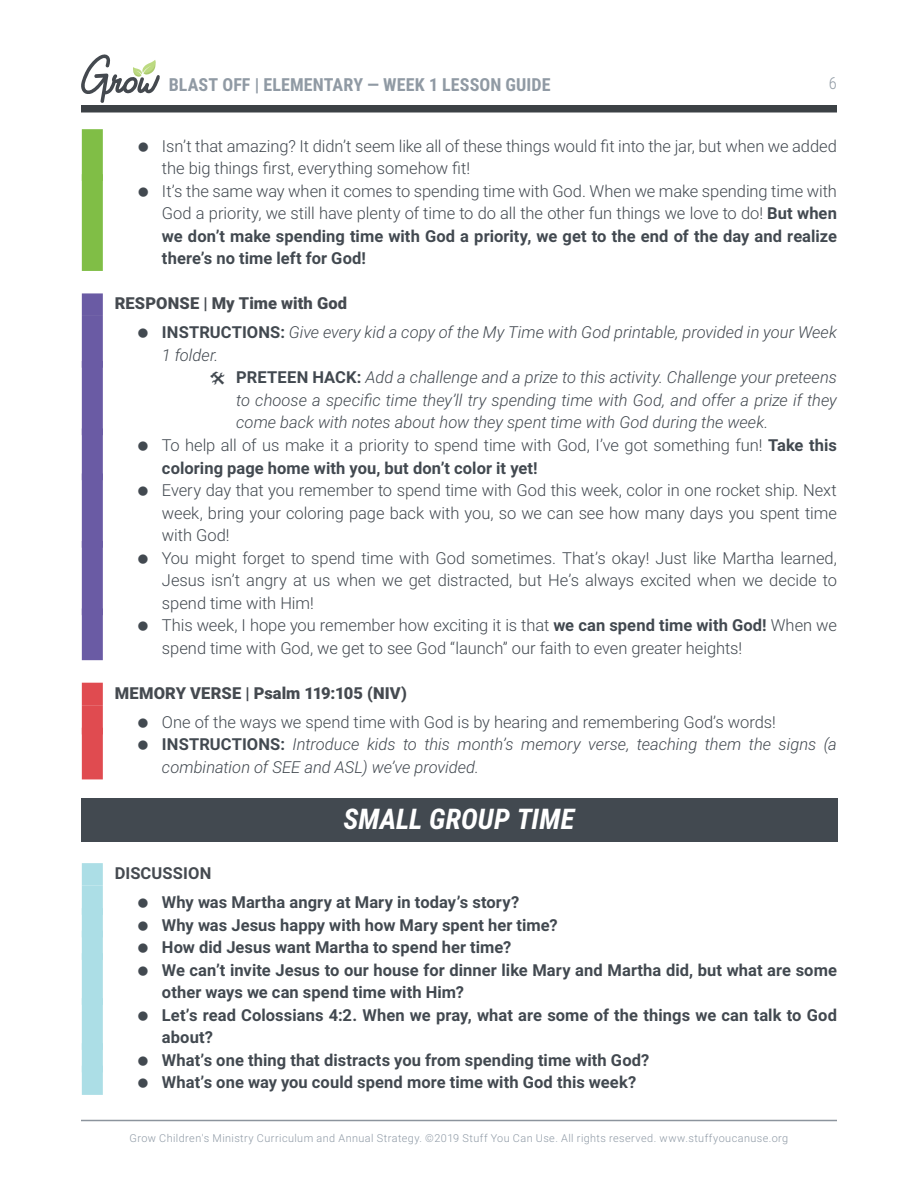
<style>
.page{position:relative;width:918px;height:1188px;background:#fff}
.page>*{position:absolute;margin:0;border:0;box-sizing:border-box;transform-origin:0 0}
.t1{font:italic 700 28.5px "Roboto Condensed";color:#fff}
.t2{font:700 18px "Roboto Condensed";letter-spacing:.005em;color:#909aa4}
.t3{font:300 16.5px/22.5px "Roboto";letter-spacing:-.005em;color:#424950}
.t4{font:italic 300 16.5px/22.5px "Roboto";color:#424950}
.t5{font:700 16.5px/22.5px "Roboto";letter-spacing:.005em;color:#424950}
.t6{font:900 16.5px "Roboto";letter-spacing:.005em;color:#454a50}
.t7{font:700 16.5px "Roboto";letter-spacing:.005em;color:#454a50}
.t8{font:300 16.5px "Roboto Condensed";color:#909aa4}
.t9{font:300 10.8px "Roboto";letter-spacing:.04em;color:#8e99a5}
.s1{font-weight:700}
.s2{font-weight:900;font-style:normal;color:#454a50}
.s3{font-weight:700;font-style:normal}
.s4{font-style:normal}
</style>
<div class="page">
<div style="left:81px;top:105px;width:756px;height:7px;background:#3c4145"></div>
<svg style="left:81px;top:54px;width:79px;height:49px"></svg>
<hr style="left:81px;top:1120px;width:756px;height:1px;background:#8c949d">
<div style="left:82px;top:129px;width:21px;height:52px;background:#80be46"></div>
<div style="left:82px;top:174px;width:21px;height:97px;background:#80be46"></div>
<div style="left:82px;top:293px;width:21px;height:23px;background:#6a5ba4"></div>
<div style="left:82px;top:316px;width:21px;height:52px;background:#6a5ba4"></div>
<div style="left:82px;top:361px;width:21px;height:74px;background:#6a5ba4"></div>
<div style="left:82px;top:428px;width:21px;height:52px;background:#6a5ba4"></div>
<div style="left:82px;top:473px;width:21px;height:75px;background:#6a5ba4"></div>
<div style="left:82px;top:541px;width:21px;height:74px;background:#6a5ba4"></div>
<div style="left:82px;top:608px;width:21px;height:52px;background:#6a5ba4"></div>
<div style="left:82px;top:683px;width:21px;height:22px;background:#e04b50"></div>
<div style="left:82px;top:705px;width:21px;height:29px;background:#e04b50"></div>
<div style="left:82px;top:728px;width:21px;height:51px;background:#e04b50"></div>
<div style="left:81px;top:799px;width:756px;height:43px;background:#424950"></div>
<div style="left:82px;top:863px;width:21px;height:23px;background:#acdee6"></div>
<div style="left:82px;top:886px;width:21px;height:29px;background:#acdee6"></div>
<div style="left:82px;top:908px;width:21px;height:29px;background:#acdee6"></div>
<div style="left:82px;top:931px;width:21px;height:29px;background:#acdee6"></div>
<div style="left:82px;top:953px;width:21px;height:52px;background:#acdee6"></div>
<div style="left:82px;top:998px;width:21px;height:52px;background:#acdee6"></div>
<div style="left:82px;top:1043px;width:21px;height:29px;background:#acdee6"></div>
<div style="left:82px;top:1066px;width:21px;height:29px;background:#acdee6"></div>
<p class="t2" style="left:169px;top:78px;width:383px">BLAST OFF | ELEMENTARY — WEEK 1 LESSON GUIDE</p>
<p class="t8" style="left:829px;top:73px;width:10px">6</p>
<p class="t3" style="left:162px;top:134px;width:677px">Isn’t that amazing? It didn’t seem like all of these things would fit into the jar, but when we added the big things first, everything somehow fit!<br>It’s the same way when it comes to spending time with God. When we make spending time with God a priority, we still have plenty of time to do all the other fun things we love to do! <span class="s1">But when we don’t make spending time with God a priority, we get to the end of the day and realize there’s no time left for God!</span></p>
<p class="t4" style="left:162px;top:288px;width:676px;line-height:29.2px;text-indent:-47px"><span class="s2">RESPONSE | My Time with God<br></span><span class="s3">INSTRUCTIONS:</span> Give every kid a copy of the My Time with God printable, provided in your Week</p>
<p class="t4" style="left:162px;top:343px;width:58px">1 folder.</p>
<p class="t4" style="left:236px;top:366px;width:602px"><span class="s3">PRETEEN HACK:</span> Add a challenge and a prize to this activity. Challenge your preteens</p>
<p class="t4" style="left:236px;top:388px;width:602px">to choose a specific time they’ll try spending time with God, and offer a prize if they</p>
<p class="t4" style="left:236px;top:413px;width:534px">come back with notes about how they spent time with God during the week.</p>
<p class="t3" style="left:162px;top:435px;width:676px">To help all of us make it a priority to spend time with God, I’ve got something fun! <span class="s1">Take this</span></p>
<p class="t5" style="left:162px;top:458px;width:377px">coloring page home with you, but don’t color it yet!</p>
<p class="t3" style="left:162px;top:480px;width:677px">Every day that you remember to spend time with God this week, color in one rocket ship. Next week, bring your coloring page back with you, so we can see how many days you spent time with God!<br>You might forget to spend time with God sometimes. That’s okay! Just like Martha learned, Jesus isn’t angry at us when we get distracted, but He’s always excited when we decide to spend time with Him!<br>This week, I hope you remember how exciting it is that <span class="s1">we can spend time with God!</span> When we spend time with God, we get to see God “launch” our faith to even greater heights!</p>
<p class="t6" style="left:115px;top:681px;width:294px">MEMORY VERSE | Psalm 119:105 (NIV)</p>
<p class="t4" style="left:162px;top:710px;width:676px"><span class="s4">One of the ways we spend time with God is by hearing and remembering God’s words!<br></span><span class="s3">INSTRUCTIONS:</span> Introduce kids to this month’s memory verse, teaching them the signs (a combination of SEE and ASL) we’ve provided.</p>
<h1 class="t1" style="left:343px;top:803px;width:233px">SMALL GROUP TIME</h1>
<p class="t7" style="left:115px;top:866px;width:98px">DISCUSSION</p>
<p class="t5" style="left:162px;top:892px;width:677px">Why was Martha angry at Mary in today’s story?<br>Why was Jesus happy with how Mary spent her time?<br>How did Jesus want Martha to spend her time?<br>We can’t invite Jesus to our house for dinner like Mary and Martha did, but what are some other ways we can spend time with Him?<br>Let’s read Colossians 4:2. When we pray, what are some of the things we can talk to God about?<br>What’s one thing that distracts you from spending time with God?<br>What’s one way you could spend more time with God this week?</p>
<p class="t9" style="left:130px;top:1134px;width:660px">Grow Children's Ministry Curriculum and Annual Strategy. ©2019 Stuff You Can Use. All rights reserved. www.stuffyoucanuse.org</p>
</div>
